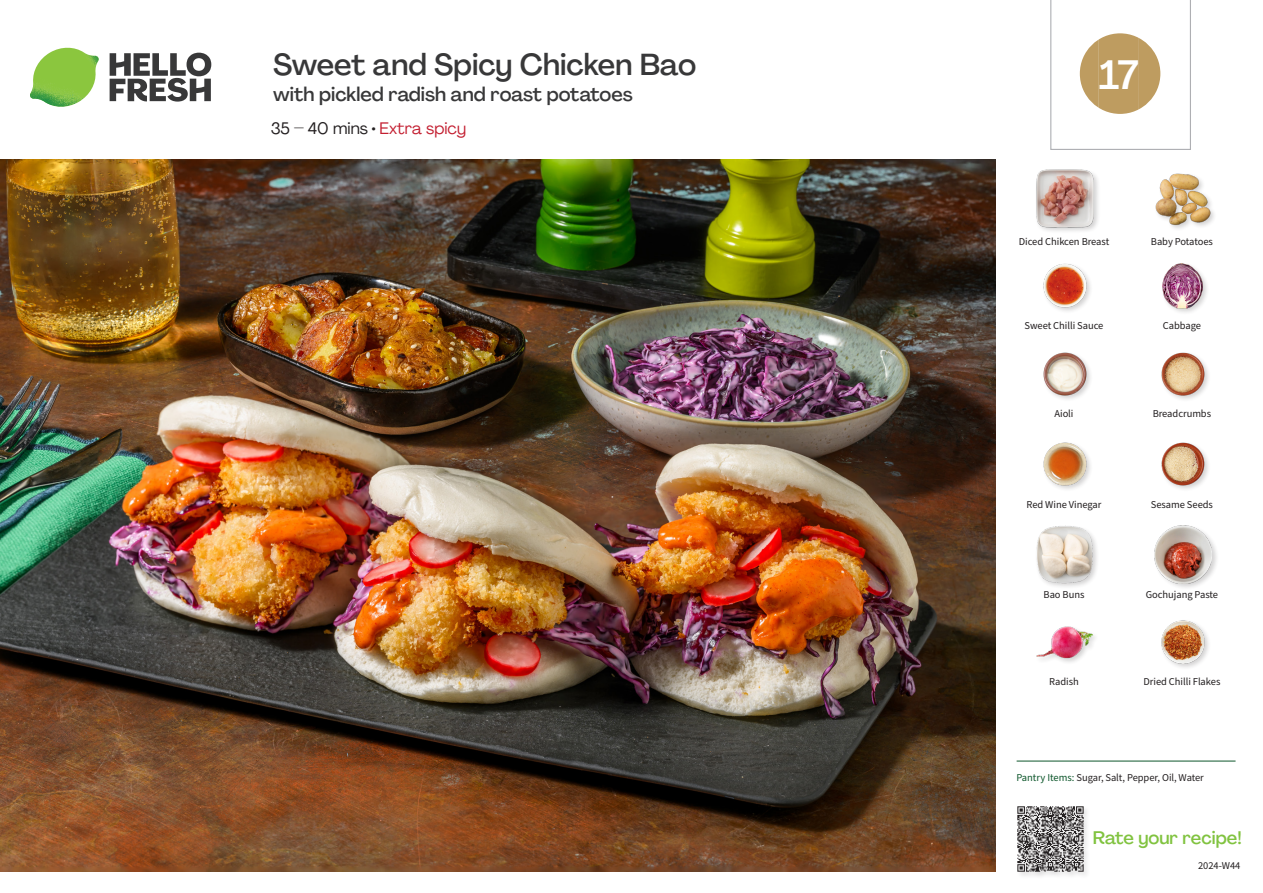
<style>
.page{position:relative;width:1263px;height:893px;background:#fff}
.page>*{position:absolute;margin:0;border:0;box-sizing:border-box;transform-origin:0 0}
._24_Recipe_Nr_Bag{font:500 40.5px "Agrandir";color:#fff}
._15_Titel_UK{font:500 30px "Agrandir";letter-spacing:-.005em;color:#383839}
._15_Titel_UK-2{font:500 19.5px "Agrandir";color:#383839}
.t1{font:500 18px "Agrandir";color:#81c340}
._02_Box_Type{font:16.5px "Agrandir";color:#231f20}
._18_FRONT_ingredients_UK{font:10.5px "Source Sans Pro";letter-spacing:-.005em;color:#231f20}
.t2{font:10.5px "Source Sans Variable";letter-spacing:-.005em;color:#231f20}
.s1{color:#c31f31}
.s2{font-family:"Source Sans Pro";color:#0e572c}
</style>
<div class="page">
<svg style="left:110px;top:53px;width:101px;height:49px"></svg>
<img style="left:30px;top:48px;width:69px;height:59px">
<img style="left:0;top:159px;width:995px;height:713px">
<hr style="left:1016px;top:761px;width:219px;height:1px;background:#0e572c">
<div style="left:1017px;top:805px;width:74px;height:74px;background:#fafafa"></div>
<img style="left:1017px;top:806px;width:69px;height:69px">
<div style="left:1154px;top:172px;width:63px;height:59px;background:#231f20;opacity:.2"></div>
<img style="left:1154px;top:172px;width:58px;height:55px">
<div style="left:1035px;top:169px;width:65px;height:65px;background:#231f20;opacity:.2"></div>
<img style="left:1036px;top:170px;width:58px;height:57px">
<img style="left:1162px;top:263px;width:45px;height:50px">
<img style="left:1043px;top:263px;width:48px;height:48px">
<img style="left:1161px;top:352px;width:48px;height:48px">
<img style="left:1043px;top:352px;width:48px;height:47px">
<img style="left:1161px;top:442px;width:47px;height:47px">
<img style="left:1043px;top:442px;width:48px;height:47px">
<div style="left:1153px;top:524px;width:66px;height:67px;background:#231f20;opacity:.2"></div>
<img style="left:1154px;top:526px;width:58px;height:57px">
<div style="left:1035px;top:525px;width:65px;height:65px;background:#231f20;opacity:.2"></div>
<img style="left:1036px;top:526px;width:58px;height:57px">
<img style="left:1161px;top:620px;width:48px;height:48px">
<img style="left:1036px;top:626px;width:58px;height:36px">
<svg style="left:1050px;top:0;width:141px;height:150px"></svg>
<p class="_15_Titel_UK" style="left:273px;top:46px;width:424px">Sweet and Spicy Chicken Bao</p>
<p class="_15_Titel_UK-2" style="left:273px;top:82px;width:361px">with pickled radish and roast potatoes</p>
<p class="_02_Box_Type" style="left:271px;top:118px;width:197px">35 – 40 mins • <span class="s1">Extra spicy</span></p>
<p class="_24_Recipe_Nr_Bag" style="left:1099px;top:50px;width:42px">17</p>
<p class="_18_FRONT_ingredients_UK" style="left:1019px;top:235px;width:92px">Diced Chikcen Breast</p>
<p class="_18_FRONT_ingredients_UK" style="left:1151px;top:235px;width:63px">Baby Potatoes</p>
<p class="_18_FRONT_ingredients_UK" style="left:1024px;top:319px;width:80px">Sweet Chilli Sauce</p>
<p class="_18_FRONT_ingredients_UK" style="left:1163px;top:319px;width:40px">Cabbage</p>
<p class="_18_FRONT_ingredients_UK" style="left:1054px;top:407px;width:21px">Aioli</p>
<p class="_18_FRONT_ingredients_UK" style="left:1153px;top:407px;width:60px">Breadcrumbs</p>
<p class="_18_FRONT_ingredients_UK" style="left:1026px;top:498px;width:76px">Red Wine Vinegar</p>
<p class="_18_FRONT_ingredients_UK" style="left:1151px;top:498px;width:64px">Sesame Seeds</p>
<p class="_18_FRONT_ingredients_UK" style="left:1043px;top:587px;width:42px">Bao Buns</p>
<p class="_18_FRONT_ingredients_UK" style="left:1146px;top:587px;width:74px">Gochujang Paste</p>
<p class="_18_FRONT_ingredients_UK" style="left:1049px;top:674px;width:31px">Radish</p>
<p class="_18_FRONT_ingredients_UK" style="left:1143px;top:674px;width:78px">Dried Chilli Flakes</p>
<p class="t2" style="left:1016px;top:771px;width:189px"><span class="s2">Pantry Items:</span> Sugar, Salt, Pepper, Oil, Water</p>
<h3 class="t1" style="left:1093px;top:827px;width:150px">Rate your recipe!</h3>
<p class="t2" style="left:1198px;top:859px;width:44px">2024-W44</p>
</div>
